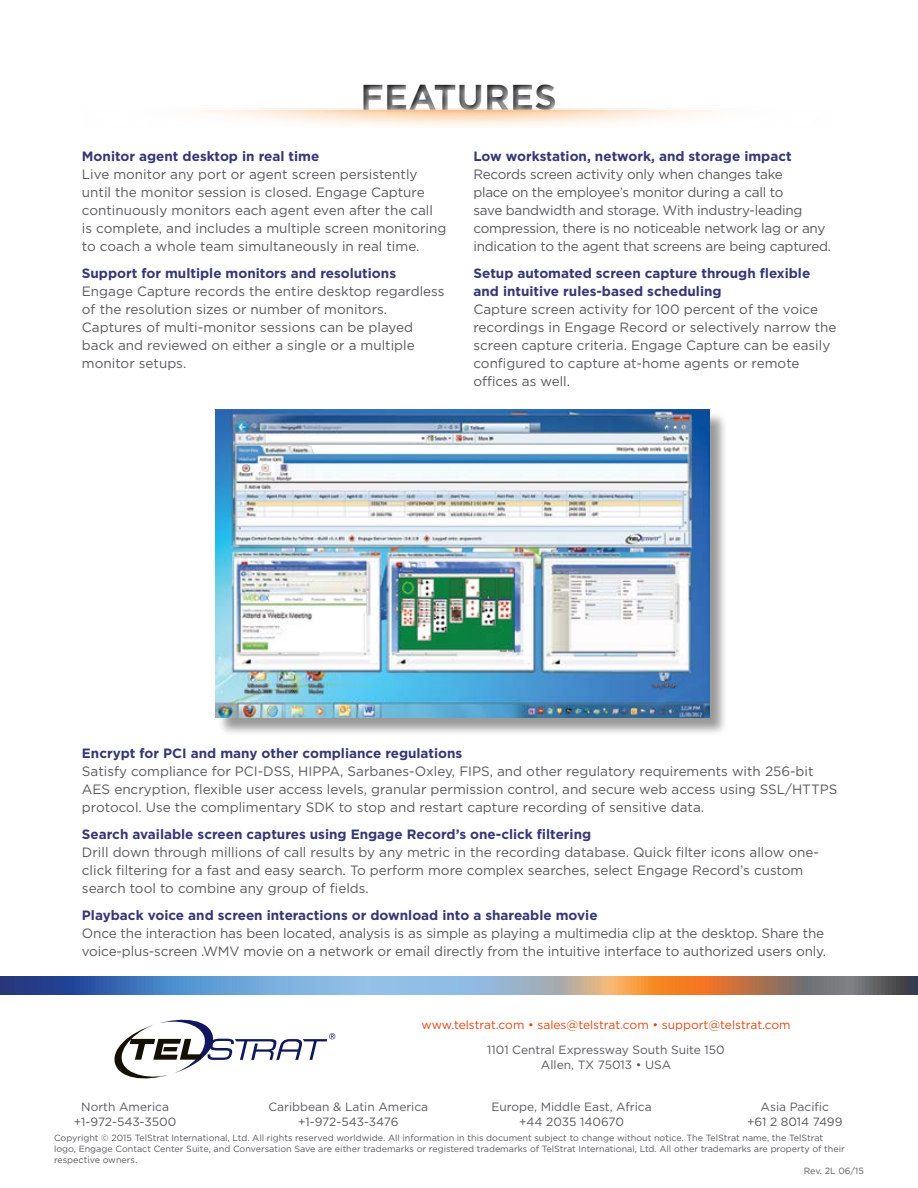
<style>
.page{position:relative;width:918px;height:1188px;background:#fff}
.page>*{position:absolute;margin:0;border:0;box-sizing:border-box;transform-origin:0 0}
.t1{font:700 36px "Gotham";color:#77787a}
.t2{font:13.5px/18px "Gotham";color:#58595b}
.t3{font:700 13.5px/18px "Gotham";color:#353874}
.t4{font:13.5px/18px "Gotham";letter-spacing:-.02em;color:#58595b}
.t5{font:12px/14.4px "Gotham";color:#585a5c;text-align:center}
.t6{font:12px "Gotham";color:#e34710}
.t7{font:9px "Gotham";color:#585a5c}
</style>
<div class="page">
<svg style="left:0;top:976px;width:918px;height:18px;background:#858c9d"></svg>
<svg style="left:114px;top:1020px;width:221px;height:58px"></svg>
<div style="left:356px;top:77px;width:203px;height:38px;background:#000;opacity:.75"></div>
<img style="left:201px;top:106px;width:516px;height:20px">
<div style="left:218px;top:412px;width:511px;height:324px;background:#000;opacity:.4"></div>
<img style="left:216px;top:409px;width:493px;height:308px">
<h1 class="t1" style="left:361px;top:74px;width:198px">FEATURES</h1>
<p class="t3" style="left:82px;top:147px;width:239px">Monitor agent desktop in real time</p>
<p class="t2" style="left:82px;top:165px;width:366px">Live monitor any port or agent screen persistently until the monitor session is closed. Engage Capture continuously monitors each agent even after the call is complete, and includes a multiple screen monitoring to coach a whole team simultaneously in real time.</p>
<p class="t3" style="left:82px;top:264px;width:316px">Support for multiple monitors and resolutions</p>
<p class="t2" style="left:82px;top:282px;width:364px">Engage Capture records the entire desktop regardless of the resolution sizes or number of monitors.<br>Captures of multi-monitor sessions can be played back and reviewed on either a single or a multiple monitor setups.</p>
<p class="t3" style="left:473px;top:147px;width:320px">Low workstation, network, and storage impact</p>
<p class="t4" style="left:473px;top:165px;width:359px">Records screen activity only when changes take<br>place on the employee’s monitor during a call to<br>save bandwidth and storage. With industry-leading compression, there is no noticeable network lag or any indication to the agent that screens are being captured.</p>
<p class="t3" style="left:473px;top:264px;width:338px">Setup automated screen capture through flexible and intuitive rules-based scheduling</p>
<p class="t2" style="left:473px;top:300px;width:365px">Capture screen activity for 100 percent of the voice recordings in Engage Record or selectively narrow the screen capture criteria. Engage Capture can be easily configured to capture at-home agents or remote offices as well.</p>
<p class="t3" style="left:82px;top:744px;width:382px">Encrypt for PCI and many other compliance regulations</p>
<p class="t2" style="left:82px;top:762px;width:757px">Satisfy compliance for PCI-DSS, HIPPA, Sarbanes-Oxley, FIPS, and other regulatory requirements with 256-bit<br>AES encryption, flexible user access levels, granular permission control, and secure web access using SSL/HTTPS protocol. Use the complimentary SDK to stop and restart capture recording of sensitive data.</p>
<p class="t3" style="left:82px;top:825px;width:511px">Search available screen captures using Engage Record’s one-click filtering</p>
<p class="t2" style="left:82px;top:843px;width:739px">Drill down through millions of call results by any metric in the recording database. Quick filter icons allow one&shy;click filtering for a fast and easy search. To perform more complex searches, select Engage Record’s custom search tool to combine any group of fields.</p>
<p class="t3" style="left:82px;top:906px;width:517px">Playback voice and screen interactions or download into a shareable movie</p>
<p class="t2" style="left:82px;top:923px;width:746px">Once the interaction has been located, analysis is as simple as playing a multimedia clip at the desktop. Share the voice-plus-screen .WMV movie on a network or email directly from the intuitive interface to authorized users only.</p>
<p class="t6" style="left:421px;top:1017px;width:371px">www.telstrat.com • sales@telstrat.com • support@telstrat.com</p>
<p class="t5" style="left:487px;top:1043px;width:239px">1101 Central Expressway South Suite 150<br>Allen, TX 75013 • USA</p>
<p class="t5" style="left:74px;top:1099px;width:104px">North America +1-972-543-3500</p>
<p class="t5" style="left:268px;top:1099px;width:161px">Caribbean &amp; Latin America +1-972-543-3476</p>
<p class="t5" style="left:491px;top:1099px;width:162px">Europe, Middle East, Africa +44 2035 140670</p>
<p class="t5" style="left:747px;top:1099px;width:97px">Asia Pacific<br>+61 2 8014 7499</p>
<p class="t7" style="left:54px;top:1132px;width:771px">Copyright © 2015 TelStrat International, Ltd. All rights reserved worldwide. All information in this document subject to change without notice. The TelStrat name, the TelStrat</p>
<p class="t7" style="left:54px;top:1143px;width:792px">logo, Engage Contact Center Suite, and Conversation Save are either trademarks or registered trademarks of TelStrat International, Ltd. All other trademarks are property of their</p>
<p class="t7" style="left:54px;top:1154px;width:85px">respective owners.</p>
<p class="t7" style="left:804px;top:1165px;width:62px">Rev. 2L 06/15</p>
</div>
